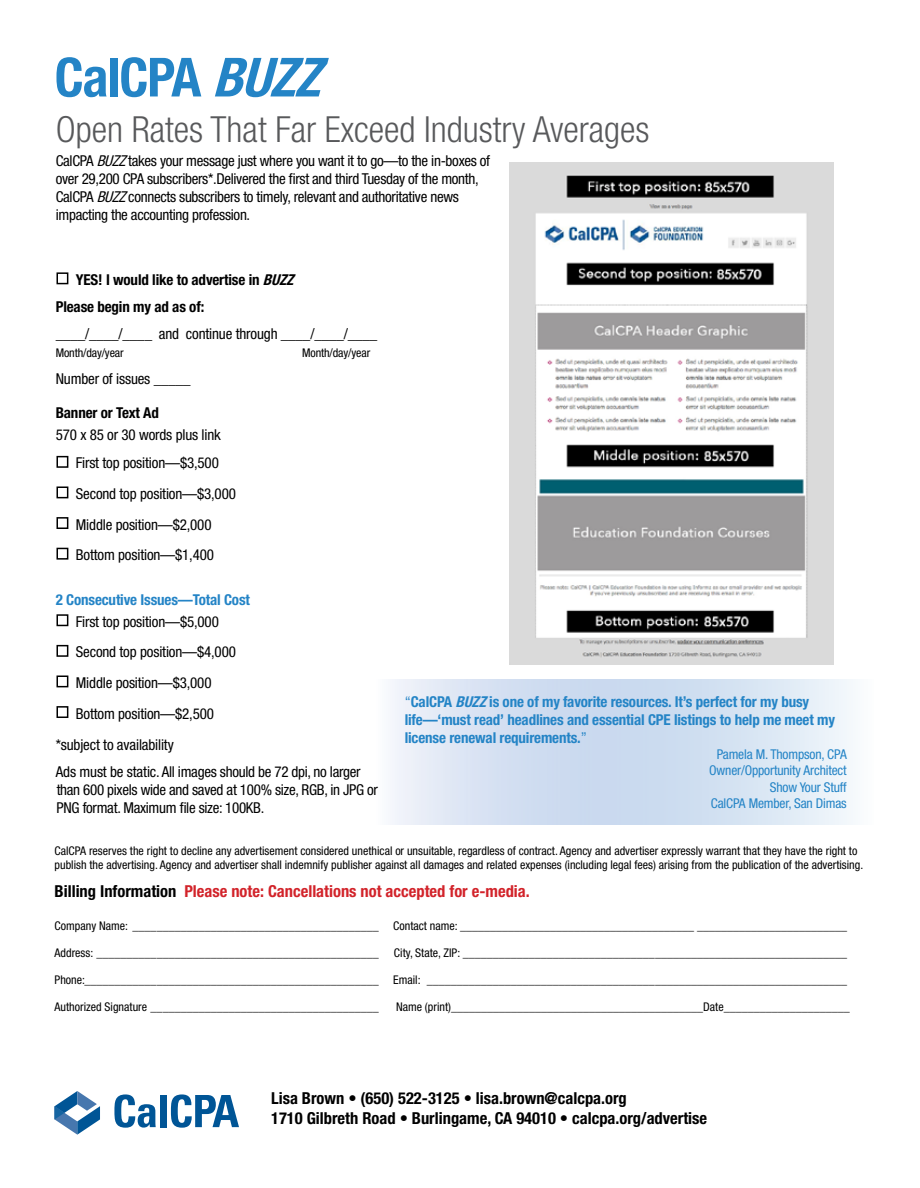
<style>
.page{position:relative;width:920px;height:1188px;background:#fff}
.page>*{position:absolute;margin:0;border:0;box-sizing:border-box;transform-origin:0 0}
.t1{font:700 condensed 54px "Helvetica Neue";letter-spacing:-.02em;color:#2484c6}
.t2{font:300 condensed 36px "Helvetica Neue";color:#58595b}
.t3{font:700 condensed 16.5px/19.8px "Helvetica Neue";color:#000}
.t4{font:700 condensed 16.5px "Helvetica Neue";color:#d2232a}
.t5{font:condensed 15px/18px "Helvetica Neue";letter-spacing:-.02em;color:#000}
.t6{font:700 condensed 15px/18px "Helvetica Neue";letter-spacing:-.01em;color:#2484c6}
.t7{font:700 condensed 15px/27px "Helvetica Neue";letter-spacing:-.01em;color:#000}
.t8{font:condensed 13.5px/16.2px "Helvetica Neue";letter-spacing:-.01em;color:#2484c6;text-align:right}
.t9{font:condensed 12px/14.4px "Helvetica Neue";color:#000}
.s1{font-style:italic}
.s2{font-weight:400}
.s3{color:#000}
</style>
<div class="page">
<svg style="left:55px;top:1091px;width:45px;height:44px"></svg>
<svg style="left:114px;top:1094px;width:42px;height:34px"></svg>
<div style="left:160px;top:1095px;width:6px;height:32px;background:#005596"></div>
<svg style="left:171px;top:1094px;width:68px;height:34px"></svg>
<div style="left:56px;top:272px;width:12px;height:12px;border:2px solid #000"></div>
<div style="left:56px;top:456px;width:12px;height:12px;border:2px solid #000"></div>
<div style="left:56px;top:486px;width:12px;height:12px;border:2px solid #000"></div>
<div style="left:56px;top:517px;width:12px;height:12px;border:2px solid #000"></div>
<div style="left:56px;top:548px;width:12px;height:12px;border:2px solid #000"></div>
<div style="left:56px;top:614px;width:12px;height:12px;border:2px solid #000"></div>
<div style="left:56px;top:645px;width:12px;height:12px;border:2px solid #000"></div>
<div style="left:56px;top:675px;width:12px;height:12px;border:2px solid #000"></div>
<div style="left:56px;top:706px;width:12px;height:12px;border:2px solid #000"></div>
<svg style="left:392px;top:680px;width:461px;height:144px;background:#d7e3f2"></svg>
<img style="left:509px;top:163px;width:324px;height:502px">
<h1 class="t1" style="left:55px;top:45px;width:284px">CalCPA <span class="s1">BUZZ</span></h1>
<h2 class="t2" style="left:56px;top:108px;width:595px">Open Rates That Far Exceed Industry Averages</h2>
<p class="t5" style="left:56px;top:152px;width:436px">CalCPA <span class="s1">BUZZ</span>takes your message just where you want it to go—to the in-boxes of over 29,200 CPA subscribers*.Delivered the first and third Tuesday of the month, CalCPA <span class="s1">BUZZ</span>connects subscribers to timely, relevant and authoritative news impacting the accounting profession.</p>
<p class="t7" style="left:56px;top:266px;width:244px;text-indent:20px">YES! I would like to advertise in <span class="s1">BUZZ<br></span>Please begin my ad as of:</p>
<p class="t5" style="left:56px;top:324px;width:323px">____/____/____ and continue through ____/____/____</p>
<p class="t9" style="left:56px;top:345px;width:69px">Month/day/year</p>
<p class="t9" style="left:302px;top:345px;width:69px">Month/day/year</p>
<p class="t5" style="left:56px;top:369px;width:136px">Number of issues _____</p>
<p class="t7" style="left:56px;top:399px;width:105px">Banner or Text Ad</p>
<p class="t5" style="left:56px;top:420px;width:167px;line-height:28.3px;text-align:right">570 x 85 or 30 words plus link<br>First top position—$3,500</p>
<p class="t5" style="left:76px;top:478px;width:161px;line-height:30.6px">Second top position—$3,000<br>Middle position—$2,000<br>Bottom position—$1,400</p>
<p class="t6" style="left:56px;top:591px;width:196px">2 Consecutive Issues—Total Cost</p>
<p class="t5" style="left:76px;top:612px;width:144px">First top position—$5,000</p>
<p class="t5" style="left:76px;top:643px;width:161px">Second top position—$4,000</p>
<p class="t5" style="left:76px;top:674px;width:137px">Middle position—$3,000</p>
<p class="t5" style="left:76px;top:704px;width:140px">Bottom position—$2,500</p>
<p class="t5" style="left:56px;top:736px;width:120px">*subject to availability</p>
<p class="t5" style="left:56px;top:762px;width:323px">Ads must be static. All images should be 72 dpi, no larger than 600 pixels wide and saved at 100% size, RGB, in JPG or<br>PNG format. Maximum file size: 100KB.</p>
<p class="t6" style="left:404px;top:692px;width:432px"><span class="s2">“</span>CalCPA <span class="s1">BUZZ</span>is one of my favorite resources. It’s perfect for my busy life—‘must read’ headlines and essential CPE listings to help me meet my license renewal requirements.<span class="s2">”</span></p>
<p class="t8" style="left:709px;top:746px;width:139px">Pamela M. Thompson, CPA<br>Owner/Opportunity Architect<br>Show Your Stuff<br>CalCPA Member, San Dimas</p>
<p class="t9" style="left:55px;top:843px;width:810px">CalCPA reserves the right to decline any advertisement considered unethical or unsuitable, regardless of contract. Agency and advertiser expressly warrant that they have the right to publish the advertising. Agency and advertiser shall indemnify publisher against all damages and related expenses (including legal fees) arising from the publication of the advertising.</p>
<h3 class="t4" style="left:55px;top:881px;width:476px"><span class="s3">Billing Information</span> Please note: Cancellations not accepted for e-media.</h3>
<p class="t9" style="left:55px;top:918px;width:793px">Company Name: _________________________________________ Contact name: _______________________________________ _________________________</p>
<p class="t9" style="left:55px;top:945px;width:325px">Address: _______________________________________________</p>
<p class="t9" style="left:394px;top:945px;width:454px">City, State, ZIP: ________________________________________________________________</p>
<p class="t9" style="left:55px;top:972px;width:794px">Phone:_________________________________________________ Email: ______________________________________________________________________</p>
<p class="t9" style="left:55px;top:999px;width:325px">Authorized Signature ______________________________________</p>
<p class="t9" style="left:396px;top:999px;width:455px">Name (print)__________________________________________Date_____________________</p>
<h3 class="t3" style="left:271px;top:1088px;width:437px">Lisa Brown • (650) 522-3125 • lisa.brown@calcpa.org<br>1710 Gilbreth Road • Burlingame, CA 94010 • calcpa.org/advertise</h3>
</div>
